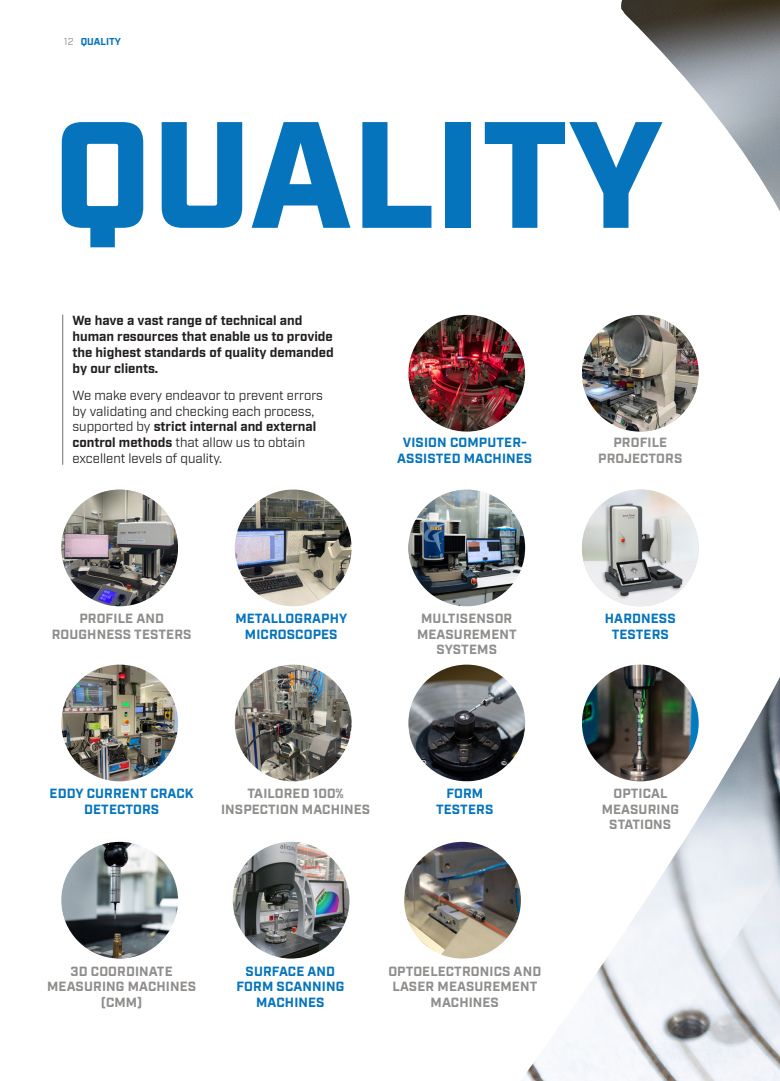
<style>
.page{position:relative;width:780px;height:1081px;background:#fff}
.page>*{position:absolute;margin:0;border:0;box-sizing:border-box;transform-origin:0 0}
.t1{font:900 151px "Industry";color:#0574bc}
.t2{font:700 13.38px/15.6px "Industry";letter-spacing:.01em;color:#908e8c;text-align:center}
.t3{font:700 13.38px/15.6px "Industry";letter-spacing:.01em;color:#0574bc;text-align:center}
.t4{font:13.25px/15.9px "Industry";color:#231f20}
.t5{font:700 13.25px/15.9px "Industry";color:#231f20}
.t6{font:700 10px "Industry";color:#0574bc}
.s1{font-weight:400;color:#908e8c}
.s2{font-weight:700}
</style>
<div class="page">
<img style="left:520px;top:0;width:260px;height:1081px">
<img style="left:634px;top:868px;width:146px;height:213px">
<hr style="left:62px;top:315px;width:1px;height:150px;background:#908e8c">
<img style="left:582px;top:489px;width:116px;height:117px;border-radius:58px">
<img style="left:582px;top:315px;width:116px;height:116px;border-radius:58px">
<img style="left:582px;top:664px;width:116px;height:117px;border-radius:58px">
<img style="left:408px;top:489px;width:117px;height:117px;border-radius:58px">
<img style="left:408px;top:315px;width:117px;height:116px;border-radius:58px">
<img style="left:408px;top:664px;width:117px;height:117px;border-radius:58px">
<img style="left:404px;top:842px;width:117px;height:116px;border-radius:58px">
<img style="left:235px;top:489px;width:116px;height:117px;border-radius:58px">
<img style="left:235px;top:664px;width:116px;height:117px;border-radius:58px">
<img style="left:233px;top:842px;width:116px;height:116px;border-radius:58px">
<img style="left:61px;top:489px;width:117px;height:117px;border-radius:58px">
<img style="left:61px;top:664px;width:117px;height:117px;border-radius:58px">
<img style="left:61px;top:842px;width:117px;height:116px;border-radius:58px">
<p class="t6" style="left:64px;top:36px;width:59px"><span class="s1">12</span> QUALITY</p>
<h1 class="t1" style="left:53px;top:85px;width:611px">QUALITY</h1>
<p class="t5" style="left:72px;top:313px;width:263px">We have a vast range of technical and human resources that enable us to provide the highest standards of quality demanded by our clients.</p>
<p class="t4" style="left:72px;top:387px;width:252px">We make every endeavor to prevent errors by validating and checking each process, supported by <span class="s2">strict internal and external control methods</span> that allow us to obtain excellent levels of quality.</p>
<p class="t3" style="left:397px;top:435px;width:136px">VISION COMPUTER-<br>ASSISTED MACHINES</p>
<p class="t2" style="left:598px;top:435px;width:86px">PROFILE<br>PROJECTORS</p>
<p class="t2" style="left:52px;top:611px;width:141px">PROFILE AND<br>ROUGHNESS TESTERS</p>
<p class="t3" style="left:235px;top:611px;width:113px">METALLOGRAPHY<br>MICROSCOPES</p>
<p class="t2" style="left:417px;top:611px;width:101px">MULTISENSOR<br>MEASUREMENT<br>SYSTEMS</p>
<p class="t3" style="left:605px;top:611px;width:72px">HARDNESS<br>TESTERS</p>
<p class="t3" style="left:50px;top:786px;width:146px">EDDY CURRENT CRACK<br>DETECTORS</p>
<p class="t2" style="left:601px;top:786px;width:79px">OPTICAL<br>MEASURING<br>STATIONS</p>
<p class="t2" style="left:221px;top:786px;width:151px">TAILORED 100%<br>INSPECTION MACHINES</p>
<p class="t3" style="left:436px;top:786px;width:59px">FORM<br>TESTERS</p>
<p class="t2" style="left:47px;top:964px;width:150px">3D COORDINATE<br>MEASURING MACHINES (CMM)</p>
<p class="t3" style="left:236px;top:964px;width:109px">SURFACE AND<br>FORM SCANNING<br>MACHINES</p>
<p class="t2" style="left:388px;top:964px;width:154px">OPTOELECTRONICS AND<br>LASER MEASUREMENT<br>MACHINES</p>
</div>
